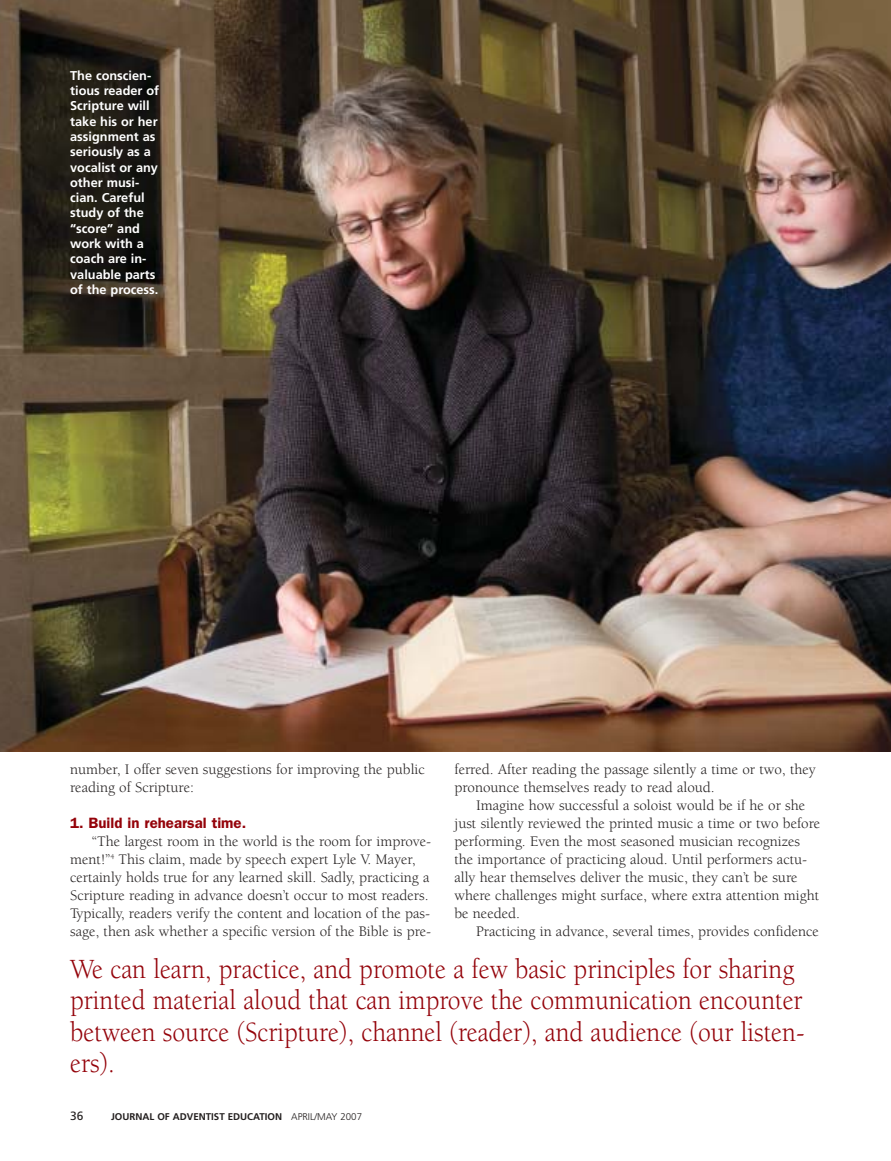
<style>
.page{position:relative;width:891px;height:1161px;background:#fff}
.page>*{position:absolute;margin:0;border:0;box-sizing:border-box;transform-origin:0 0}
.t1{font:28.5px/31.5px "Berkeley";color:#94030a;scale:.9 1}
.t2{font:15px/18px "Berkeley";color:#231f1f}
.t3{font:600 15px "Franklin Gothic";color:#94030a}
.t4{font:700 12.75px/15.3px "Frutiger";color:#fff}
.t5{font:12px "Frutiger";color:#231f1f}
.t6{font:700 9.75px "Frutiger";color:#231f1f}
.s1{font-weight:300}
</style>
<div class="page">
<img style="left:0;top:0;width:891px;height:751px">
<p class="t4" style="left:70px;top:69px;width:91px">The conscien&shy;tious reader of<br>Scripture will take his or her assignment as seriously as a vocalist or any other musi&shy;cian. Careful study of the “score” and work with a coach are in&shy;valuable parts of the process.</p>
<p class="t2" style="left:455px;top:762px;width:363px">ferred. After reading the passage silently a time or two, they pronounce themselves ready to read aloud.</p>
<p class="t2" style="left:455px;top:798px;width:367px;text-indent:22px">Imagine how successful a soloist would be if he or she just silently reviewed the printed music a time or two before performing. Even the most seasoned musician recognizes the importance of practicing aloud. Until performers actu&shy;ally hear themselves deliver the music, they can’t be sure where challenges might surface, where extra attention might be needed.</p>
<p class="t2" style="left:476px;top:924px;width:344px">Practicing in advance, several times, provides confidence</p>
<h1 class="t1" style="left:70px;top:956px;width:817px">We can learn, practice, and promote a few basic principles for sharing printed material aloud that can improve the communication encounter between source (Scripture), channel (reader), and audience (our listen&shy;ers).</h1>
<p class="t2" style="left:70px;top:762px;width:356px">number, I offer seven suggestions for improving the public reading of Scripture:</p>
<p class="t3" style="left:70px;top:818px;width:177px">1. Build in rehearsal time.</p>
<p class="t2" style="left:70px;top:834px;width:363px;text-indent:22px">“The largest room in the world is the room for improve&shy;ment!”<sup>4</sup> This claim, made by speech expert Lyle V. Mayer, certainly holds true for any learned skill. Sadly, practicing a Scripture reading in advance doesn’t occur to most readers.<br>Typically, readers verify the content and location of the pas&shy;sage, then ask whether a specific version of the Bible is pre-</p>
<p class="t5" style="left:70px;top:1111px;width:15px">36</p>
<p class="t6" style="left:111px;top:1113px;width:253px">JOURNAL OF ADVENTIST EDUCATION <span class="s1">APRIL/MAY 2007</span></p>
</div>
